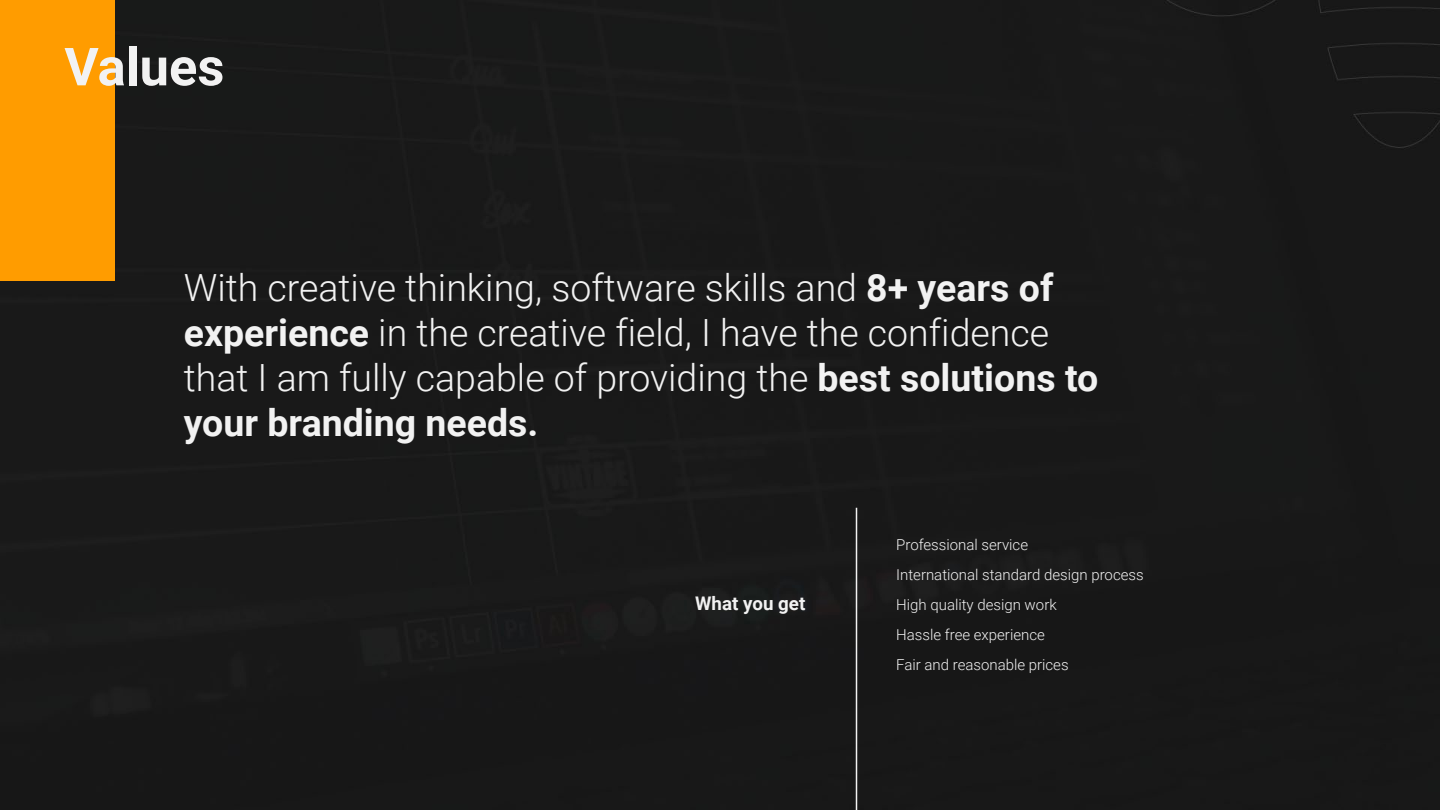
<style>
.page{position:relative;width:1440px;height:810px;background:#191919}
.page>*{position:absolute;margin:0;border:0;box-sizing:border-box;transform-origin:0 0}
.t1{font:700 52.5px "Roboto";color:#f2f2f2}
.t2{font:300 37.5px/45px "Roboto";color:#f2f2f2}
.t3{font:700 18.75px "Roboto";color:#f2f2f2}
.t4{font:300 15px/30px "Roboto";color:#f2f2f2}
.s1{font-weight:700}
</style>
<div class="page">
<div style="left:0;top:0;width:115px;height:280px;background:#ff9c00"></div>
<hr style="left:856px;top:508px;width:1px;height:302px;background:#f2f2f2">
<h1 class="t1" style="left:64px;top:30px;width:161px">Values</h1>
<p class="t2" style="left:184px;top:264px;width:916px">With creative thinking, software skills and <span class="s1">8+ years of experience</span> in the creative field, I have the confidence that I am fully capable of providing the <span class="s1">best solutions to your branding needs.</span></p>
<p class="t3" style="left:695px;top:590px;width:112px">What you get</p>
<p class="t4" style="left:896px;top:529px;width:249px">Professional service<br>International standard design process<br>High quality design work<br>Hassle free experience<br>Fair and reasonable prices</p>
</div>
